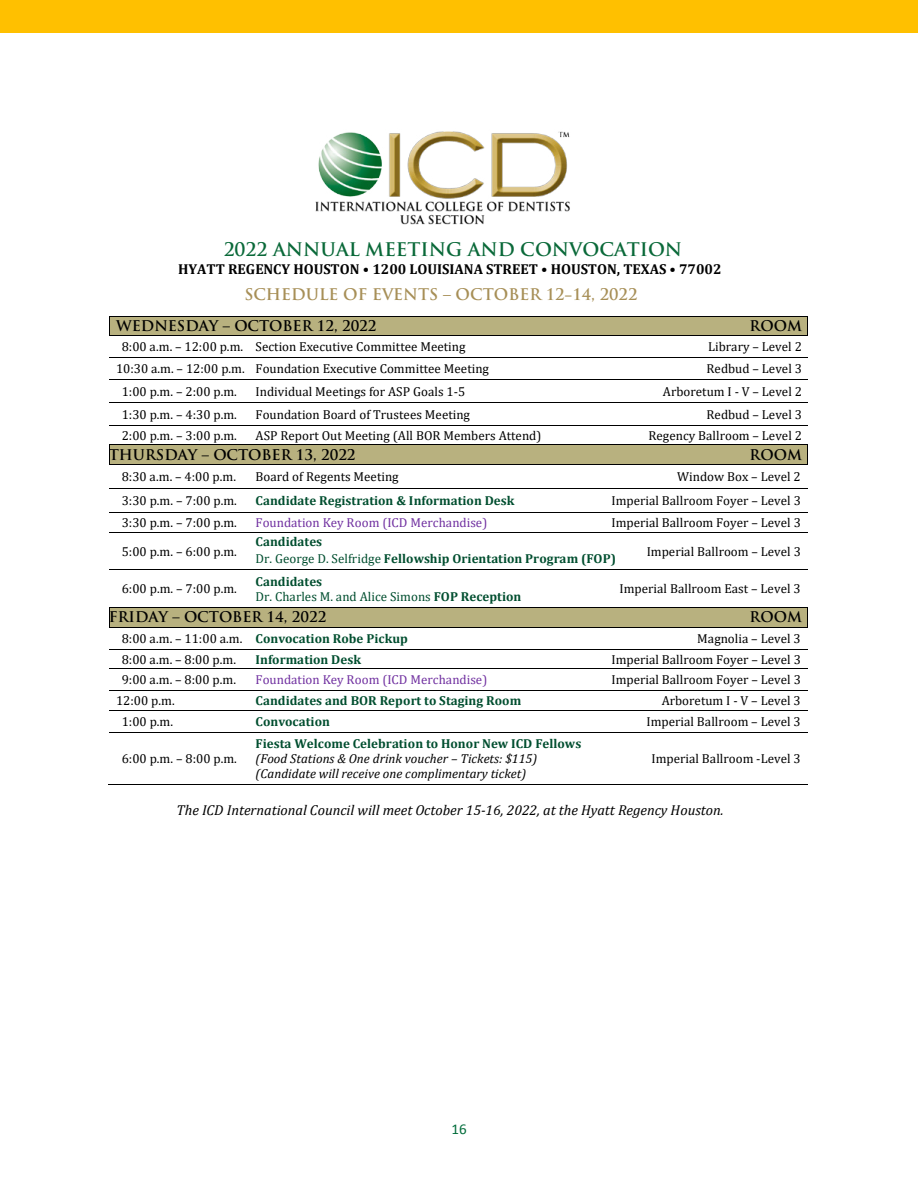
<style>
.page{position:relative;width:918px;height:1188px;background:#fff}
.page>*{position:absolute;margin:0;border:0;box-sizing:border-box;transform-origin:0 0}
.t1{font:700 18.3px "Trajan Pro";color:#0a6939}
.t2{font:700 15.6px "Trajan Pro";color:#a78f57}
.t3{font:15px "Calibri";color:#006c3a}
.t4{font:700 14.4px "Trajan Pro";color:#000}
.t5{font:italic 14.4px "Cambria";color:#000}
.t6{font:700 14.4px "Cambria";color:#000}
.t7{font:13.05px "Cambria";color:#000}
.t8{font:700 13.05px/16.6px "Cambria";color:#004e2f}
.t9{font:italic 13.05px/15.1px "Cambria";color:#000}
.t10{font:13.05px "Cambria";color:#7030a0}
.t11{font:13.05px/15.3px "Cambria";letter-spacing:.005em;color:#004e2f}
.s1{font-family:"Cambria";font-weight:400}
.s2{font-weight:400}
.s3{font-weight:700}
.s4{font-weight:400;color:#000}
</style>
<div class="page">
<div style="left:0;top:0;width:918px;height:32px;background:#ffc000"></div>
<div style="left:109px;top:316px;width:493px;height:20px;background:#b8b17f"></div>
<div style="left:602px;top:316px;width:206px;height:20px;background:#b8b17f"></div>
<hr style="left:110px;top:316px;width:493px;height:1px;background:#000">
<hr style="left:603px;top:316px;width:205px;height:1px;background:#000">
<svg style="left:109px;top:316px;width:2px;height:20px"></svg>
<hr style="left:110px;top:336px;width:146px;height:1px;background:#000">
<hr style="left:257px;top:336px;width:346px;height:1px;background:#000">
<hr style="left:603px;top:336px;width:88px;height:1px;background:#000">
<hr style="left:691px;top:336px;width:117px;height:1px;background:#000">
<hr style="left:109px;top:357px;width:147px;height:1px;background:#000">
<hr style="left:257px;top:357px;width:434px;height:1px;background:#000">
<hr style="left:691px;top:357px;width:117px;height:1px;background:#000">
<hr style="left:109px;top:379px;width:147px;height:1px;background:#000">
<hr style="left:257px;top:379px;width:346px;height:1px;background:#000">
<hr style="left:603px;top:379px;width:88px;height:1px;background:#000">
<hr style="left:691px;top:379px;width:117px;height:1px;background:#000">
<hr style="left:109px;top:402px;width:147px;height:1px;background:#000">
<hr style="left:257px;top:402px;width:346px;height:1px;background:#000">
<hr style="left:603px;top:402px;width:205px;height:1px;background:#000">
<hr style="left:109px;top:425px;width:147px;height:1px;background:#000">
<hr style="left:257px;top:425px;width:346px;height:1px;background:#000">
<hr style="left:603px;top:425px;width:205px;height:1px;background:#000">
<div style="left:109px;top:445px;width:493px;height:19px;background:#b8b17f"></div>
<div style="left:602px;top:445px;width:206px;height:19px;background:#b8b17f"></div>
<hr style="left:110px;top:445px;width:146px;height:1px;background:#000">
<hr style="left:257px;top:445px;width:346px;height:1px;background:#000">
<hr style="left:603px;top:445px;width:205px;height:1px;background:#000">
<svg style="left:109px;top:445px;width:2px;height:20px"></svg>
<hr style="left:110px;top:464px;width:146px;height:1px;background:#000">
<hr style="left:257px;top:464px;width:346px;height:1px;background:#000">
<hr style="left:603px;top:464px;width:205px;height:1px;background:#000">
<hr style="left:109px;top:488px;width:147px;height:1px;background:#000">
<hr style="left:257px;top:488px;width:346px;height:1px;background:#000">
<hr style="left:603px;top:488px;width:205px;height:1px;background:#000">
<hr style="left:109px;top:513px;width:147px;height:1px;background:#000">
<hr style="left:257px;top:513px;width:346px;height:1px;background:#000">
<hr style="left:603px;top:513px;width:205px;height:1px;background:#000">
<hr style="left:109px;top:532px;width:147px;height:1px;background:#000">
<hr style="left:257px;top:532px;width:346px;height:1px;background:#000">
<svg style="left:603px;top:532px;width:29px;height:1px"></svg>
<hr style="left:632px;top:532px;width:176px;height:1px;background:#000">
<hr style="left:109px;top:570px;width:147px;height:1px;background:#000">
<hr style="left:257px;top:570px;width:346px;height:1px;background:#000">
<hr style="left:632px;top:570px;width:176px;height:1px;background:#000">
<div style="left:109px;top:608px;width:493px;height:19px;background:#b8b17f"></div>
<div style="left:602px;top:608px;width:206px;height:19px;background:#b8b17f"></div>
<hr style="left:110px;top:607px;width:146px;height:1px;background:#000">
<hr style="left:257px;top:607px;width:346px;height:1px;background:#000">
<hr style="left:603px;top:607px;width:205px;height:1px;background:#000">
<svg style="left:109px;top:607px;width:1px;height:21px"></svg>
<hr style="left:110px;top:627px;width:146px;height:1px;background:#000">
<hr style="left:257px;top:627px;width:346px;height:1px;background:#000">
<hr style="left:603px;top:627px;width:205px;height:1px;background:#000">
<hr style="left:109px;top:649px;width:147px;height:1px;background:#000">
<hr style="left:257px;top:649px;width:346px;height:1px;background:#000">
<hr style="left:603px;top:649px;width:205px;height:1px;background:#000">
<hr style="left:109px;top:668px;width:147px;height:1px;background:#000">
<hr style="left:257px;top:668px;width:346px;height:1px;background:#000">
<hr style="left:603px;top:668px;width:205px;height:1px;background:#000">
<hr style="left:109px;top:690px;width:147px;height:1px;background:#000">
<hr style="left:257px;top:690px;width:346px;height:1px;background:#000">
<hr style="left:603px;top:690px;width:205px;height:1px;background:#000">
<hr style="left:109px;top:710px;width:147px;height:1px;background:#000">
<hr style="left:257px;top:710px;width:346px;height:1px;background:#000">
<hr style="left:603px;top:710px;width:205px;height:1px;background:#000">
<hr style="left:109px;top:732px;width:147px;height:1px;background:#000">
<hr style="left:257px;top:732px;width:346px;height:1px;background:#000">
<hr style="left:603px;top:732px;width:205px;height:1px;background:#000">
<hr style="left:108px;top:784px;width:148px;height:1px;background:#000">
<hr style="left:256px;top:784px;width:347px;height:1px;background:#000">
<hr style="left:602px;top:784px;width:206px;height:1px;background:#000">
<img style="left:315px;top:131px;width:255px;height:93px">
<h1 class="t1" style="left:224px;top:238px;width:460px">2022 ANNUAL MEETING AND CONVOCATION</h1>
<p class="t6" style="left:178px;top:259px;width:545px">HYATT REGENCY HOUSTON • 1200 LOUISIANA STREET • HOUSTON, TEXAS • 77002</p>
<p class="t2" style="left:244px;top:284px;width:395px">SCHEDULE OF EVENTS – OCTOBER 12<span class="s1">–</span>14, 2022</p>
<p class="t4" style="left:116px;top:317px;width:262px">WEDNESDAY – OCTOBER 12, 2022</p>
<p class="t4" style="left:750px;top:317px;width:54px">ROOM</p>
<p class="t7" style="left:122px;top:339px;width:345px">8:00 a.m. – 12:00 p.m. Section Executive Committee Meeting</p>
<p class="t7" style="left:708px;top:339px;width:95px">Library – Level 2</p>
<p class="t7" style="left:116px;top:361px;width:374px">10:30 a.m. – 12:00 p.m. Foundation Executive Committee Meeting</p>
<p class="t7" style="left:707px;top:361px;width:97px">Redbud – Level 3</p>
<p class="t7" style="left:122px;top:383px;width:117px">1:00 p.m. – 2:00 p.m.</p>
<p class="t7" style="left:256px;top:383px;width:211px">Individual Meetings for ASP Goals 1-5</p>
<p class="t7" style="left:663px;top:383px;width:141px">Arboretum I - V – Level 2</p>
<p class="t7" style="left:122px;top:406px;width:117px">1:30 p.m. – 4:30 p.m.</p>
<p class="t7" style="left:256px;top:406px;width:216px">Foundation Board of Trustees Meeting</p>
<p class="t7" style="left:707px;top:406px;width:97px">Redbud – Level 3</p>
<p class="t7" style="left:122px;top:428px;width:117px">2:00 p.m. – 3:00 p.m.</p>
<p class="t7" style="left:256px;top:428px;width:287px">ASP Report Out Meeting (All BOR Members Attend)</p>
<p class="t7" style="left:648px;top:428px;width:155px">Regency Ballroom – Level 2</p>
<p class="t4" style="left:109px;top:445px;width:248px">THURSDAY – OCTOBER 13, 2022</p>
<p class="t4" style="left:750px;top:445px;width:54px">ROOM</p>
<p class="t7" style="left:122px;top:469px;width:116px">8:30 a.m. – 4:00 p.m.</p>
<p class="t7" style="left:256px;top:469px;width:144px">Board of Regents Meeting</p>
<p class="t7" style="left:677px;top:469px;width:125px">Window Box – Level 2</p>
<p class="t7" style="left:122px;top:493px;width:117px">3:30 p.m. – 7:00 p.m.</p>
<p class="t8" style="left:256px;top:492px;width:260px">Candidate Registration &amp; Information Desk</p>
<p class="t7" style="left:611px;top:493px;width:191px">Imperial Ballroom Foyer – Level 3</p>
<p class="t7" style="left:122px;top:515px;width:117px">3:30 p.m. – 7:00 p.m.</p>
<p class="t10" style="left:256px;top:515px;width:233px">Foundation Key Room (ICD Merchandise)</p>
<p class="t7" style="left:611px;top:515px;width:191px">Imperial Ballroom Foyer – Level 3</p>
<p class="t7" style="left:122px;top:544px;width:117px">5:00 p.m. – 6:00 p.m.</p>
<p class="t8" style="left:256px;top:533px;width:362px">Candidates<br><span class="s2">Dr. George D. Selfridge</span> Fellowship Orientation Program (FOP)</p>
<p class="t7" style="left:647px;top:544px;width:156px">Imperial Ballroom – Level 3</p>
<p class="t7" style="left:122px;top:581px;width:117px">6:00 p.m. – 7:00 p.m.</p>
<p class="t11" style="left:256px;top:574px;width:267px"><span class="s3">Candidates<br></span>Dr. Charles M. and Alice Simons <span class="s3">FOP Reception</span></p>
<p class="t7" style="left:620px;top:581px;width:183px">Imperial Ballroom East – Level 3</p>
<p class="t4" style="left:109px;top:608px;width:219px">FRIDAY – OCTOBER 14, 2022</p>
<p class="t4" style="left:750px;top:608px;width:54px">ROOM</p>
<p class="t8" style="left:122px;top:630px;width:288px"><span class="s4">8:00 a.m. – 11:00 a.m.</span> Convocation Robe Pickup</p>
<p class="t7" style="left:697px;top:631px;width:105px">Magnolia – Level 3</p>
<p class="t7" style="left:122px;top:652px;width:116px">8:00 a.m. – 8:00 p.m.</p>
<p class="t8" style="left:256px;top:650px;width:107px">Information Desk</p>
<p class="t7" style="left:611px;top:652px;width:191px">Imperial Ballroom Foyer – Level 3</p>
<p class="t7" style="left:122px;top:672px;width:116px">9:00 a.m. – 8:00 p.m.</p>
<p class="t10" style="left:256px;top:672px;width:233px">Foundation Key Room (ICD Merchandise)</p>
<p class="t7" style="left:611px;top:672px;width:191px">Imperial Ballroom Foyer – Level 3</p>
<p class="t7" style="left:116px;top:693px;width:60px">12:00 p.m.</p>
<p class="t8" style="left:256px;top:692px;width:267px">Candidates and BOR Report to Staging Room</p>
<p class="t7" style="left:662px;top:693px;width:141px">Arboretum I - V – Level 3</p>
<p class="t7" style="left:122px;top:714px;width:53px">1:00 p.m.</p>
<p class="t8" style="left:256px;top:713px;width:76px">Convocation</p>
<p class="t7" style="left:647px;top:714px;width:156px">Imperial Ballroom – Level 3</p>
<p class="t7" style="left:122px;top:751px;width:117px">6:00 p.m. – 8:00 p.m.</p>
<p class="t8" style="left:256px;top:735px;width:327px">Fiesta Welcome Celebration to Honor New ICD Fellows</p>
<p class="t9" style="left:256px;top:751px;width:283px">(Food Stations &amp; One drink voucher – Tickets: $115) (Candidate will receive one complimentary ticket)</p>
<p class="t7" style="left:652px;top:751px;width:151px">Imperial Ballroom -Level 3</p>
<p class="t5" style="left:176px;top:800px;width:549px">The ICD International Council will meet October 15-16, 2022, at the Hyatt Regency Houston.</p>
<p class="t3" style="left:451px;top:1119px;width:17px">16</p>
</div>
